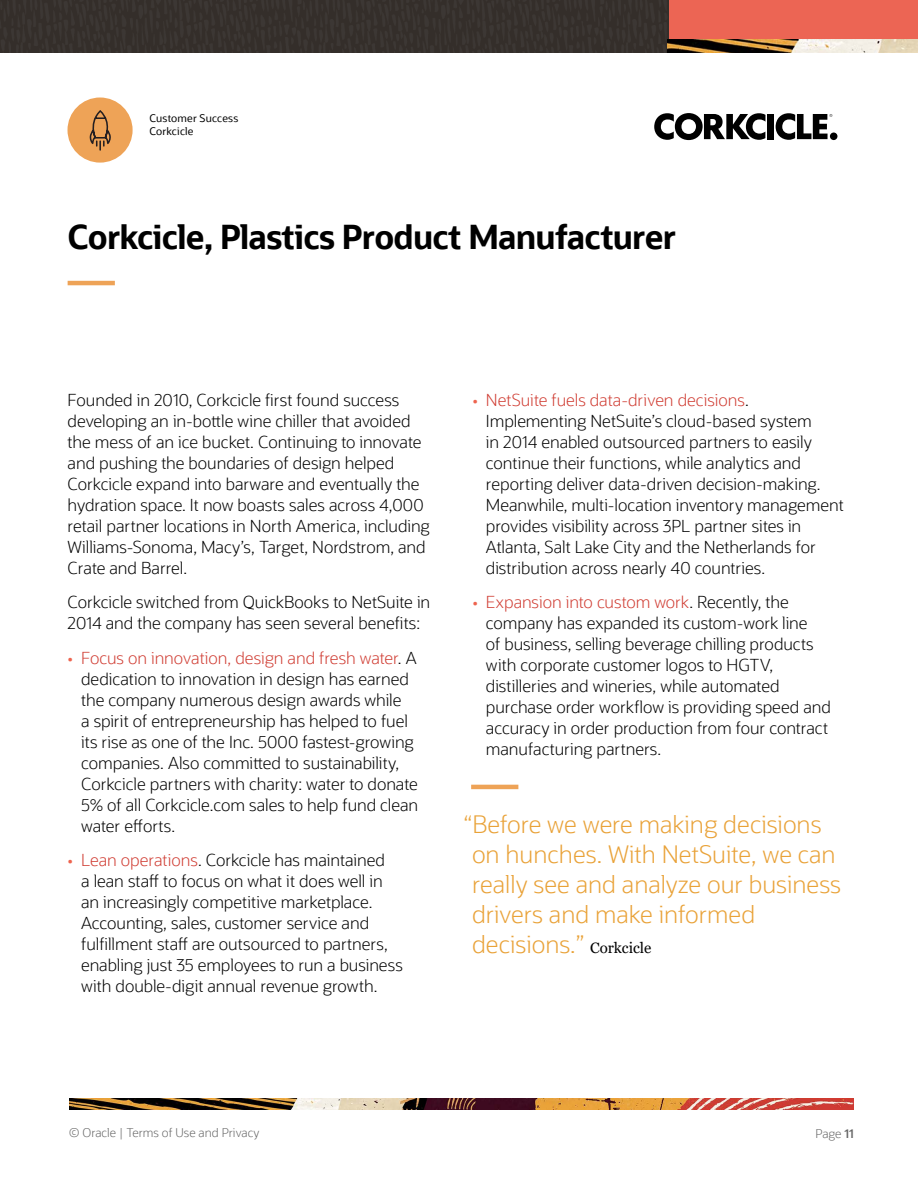
<style>
.page{position:relative;width:918px;height:1188px;background:#fff}
.page>*{position:absolute;margin:0;border:0;box-sizing:border-box;transform-origin:0 0}
.t1{font:700 33px "Oracle Sans";letter-spacing:-.025em;color:#000}
.t2{font:300 24px/30px "Oracle Sans";color:#e9a238}
.t3{font:300 16.5px/21px "Oracle Sans";letter-spacing:-.005em;color:#000}
.t4{font:300 12px "Oracle Sans";color:#666}
.t5{font:10.5px/12.6px "Oracle Sans";letter-spacing:.02em;color:#000}
.s1{color:#ee644f}
.s2{color:#d03d33}
.s3{font-family:"Georgia";font-weight:400;font-size:15px;color:#000}
.s4{font-weight:600}
</style>
<div class="page">
<div style="left:669px;top:0;width:249px;height:50px;background:#ec6554"></div>
<img style="left:0;top:0;width:669px;height:52px">
<img style="left:668px;top:39px;width:250px;height:13px">
<img style="left:70px;top:1099px;width:784px;height:10px">
<div style="left:67px;top:98px;width:66px;height:65px;background:#eea357;border-radius:50%"></div>
<svg style="left:89px;top:110px;width:22px;height:41px"></svg>
<svg style="left:654px;top:113px;width:111px;height:27px"></svg>
<div style="left:767px;top:114px;width:7px;height:25px;background:#000"></div>
<div style="left:830px;top:133px;width:7px;height:7px;background:#000;border-radius:50%"></div>
<svg style="left:776px;top:113px;width:56px;height:27px"></svg>
<hr style="left:68px;top:281px;width:47px;height:4px;background:#eea357">
<hr style="left:471px;top:785px;width:47px;height:4px;background:#eea357">
<p class="t5" style="left:149px;top:112px;width:90px">Customer Success<br>Corkcicle</p>
<h1 class="t1" style="left:68px;top:217px;width:610px">Corkcicle, Plastics Product Manufacturer</h1>
<p class="t3" style="left:68px;top:389px;width:364px">Founded in 2010, Corkcicle first found success developing an in-bottle wine chiller that avoided the mess of an ice bucket. Continuing to innovate and pushing the boundaries of design helped Corkcicle expand into barware and eventually the hydration space. It now boasts sales across 4,000 retail partner locations in North America, including Williams-Sonoma, Macy’s, Target, Nordstrom, and Crate and Barrel.</p>
<p class="t3" style="left:68px;top:592px;width:364px">Corkcicle switched from QuickBooks to NetSuite in<br>2014 and the company has seen several benefits:</p>
<p class="t3" style="left:81px;top:647px;width:339px;text-indent:-13px"><span class="s1">•</span> <span class="s2">Focus on innovation, design and fresh water</span>. A dedication to innovation in design has earned the company numerous design awards while<br>a spirit of entrepreneurship has helped to fuel its rise as one of the Inc. 5000 fastest-growing companies. Also committed to sustainability, Corkcicle partners with charity: water to donate 5% of all Corkcicle.com sales to help fund clean water efforts.</p>
<p class="t3" style="left:81px;top:850px;width:323px;text-indent:-13px"><span class="s1">•</span> <span class="s2">Lean operations</span>. Corkcicle has maintained<br>a lean staff to focus on what it does well in an increasingly competitive marketplace.<br>Accounting, sales, customer service and fulfillment staff are outsourced to partners, enabling just 35 employees to run a business with double-digit annual revenue growth.</p>
<p class="t3" style="left:486px;top:389px;width:359px;text-indent:-13px"><span class="s1">•</span> <span class="s2">NetSuite fuels data-driven decisions</span>.<br>Implementing NetSuite’s cloud-based system<br>in 2014 enabled outsourced partners to easily continue their functions, while analytics and reporting deliver data-driven decision-making.<br>Meanwhile, multi-location inventory management provides visibility across 3PL partner sites in Atlanta, Salt Lake City and the Netherlands for distribution across nearly 40 countries.</p>
<p class="t3" style="left:486px;top:592px;width:347px;text-indent:-13px"><span class="s1">•</span> <span class="s2">Expansion into custom work</span>. Recently, the company has expanded its custom-work line<br>of business, selling beverage chilling products with corporate customer logos to HGTV, distilleries and wineries, while automated purchase order workflow is providing speed and accuracy in order production from four contract manufacturing partners.</p>
<h2 class="t2" style="left:472px;top:809px;width:371px;text-indent:-8px">“Before we were making decisions on hunches. With NetSuite, we can really see and analyze our business drivers and make informed decisions.” <span class="s3">Corkcicle</span></h2>
<p class="t4" style="left:69px;top:1126px;width:192px">© Oracle | Terms of Use and Privacy</p>
<p class="t4" style="left:815px;top:1127px;width:40px">Page <span class="s4">11</span></p>
</div>
